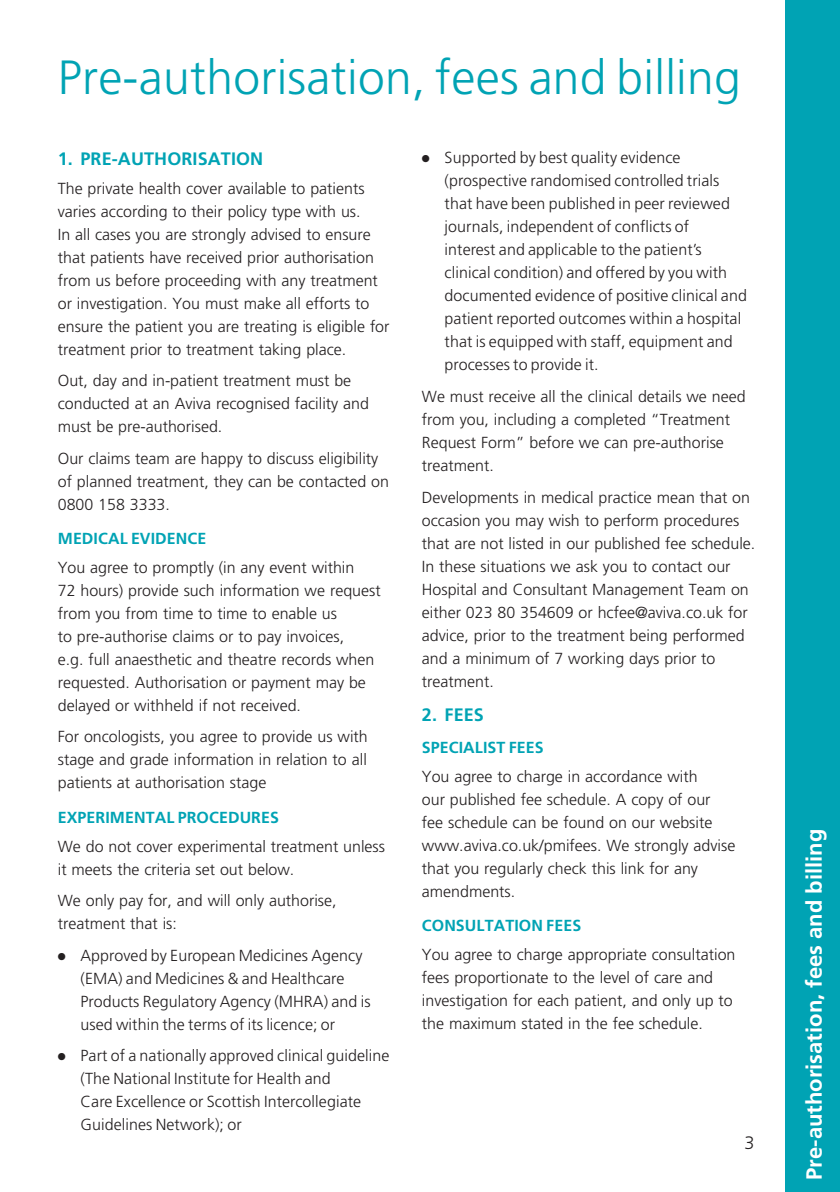
<style>
.page{position:relative;width:840px;height:1192px;background:#fff}
.page>*{position:absolute;margin:0;border:0;box-sizing:border-box;transform-origin:0 0}
.t1{font:300 48px "Frutiger LT Std";letter-spacing:.005em;color:#00a3b4}
.t2{font:700 22px "Frutiger LT Std";color:#fff}
.t3{font:700 18px "Frutiger LT Std";letter-spacing:.005em;color:#00a3b4}
.t4{font:300 18px "Frutiger LT Std";color:#231f20}
.t5{font:300 16px/23px "Frutiger LT Std";color:#231f20}
.t6{font:700 16px "Frutiger LT Std";letter-spacing:.005em;color:#00a3b4}
</style>
<div class="page">
<div style="left:785px;top:0;width:55px;height:1191px;background:#00a3b4"></div>
<h1 class="t1" style="left:58px;top:50px;width:684px">Pre-authorisation, fees and billing</h1>
<p class="t3" style="left:58px;top:148px;width:207px">1. PRE-AUTHORISATION</p>
<p class="t5" style="left:58px;top:177px;width:333px">The private health cover available to patients varies according to their policy type with us.<br>In all cases you are strongly advised to ensure that patients have received prior authorisation from us before proceeding with any treatment or investigation. You must make all efforts to ensure the patient you are treating is eligible for treatment prior to treatment taking place.</p>
<p class="t5" style="left:58px;top:369px;width:313px">Out, day and in-patient treatment must be conducted at an Aviva recognised facility and must be pre-authorised.</p>
<p class="t5" style="left:58px;top:447px;width:333px">Our claims team are happy to discuss eligibility of planned treatment, they can be contacted on<br>0800 158 3333.</p>
<p class="t6" style="left:58px;top:529px;width:150px">MEDICAL EVIDENCE</p>
<p class="t5" style="left:58px;top:556px;width:324px">You agree to promptly (in any event within<br>72 hours) provide such information we request from you from time to time to enable us<br>to pre-authorise claims or to pay invoices,<br>e.g. full anaesthetic and theatre records when requested. Authorisation or payment may be delayed or withheld if not received.</p>
<p class="t5" style="left:58px;top:725px;width:311px;text-align:justify">For oncologists, you agree to provide us with stage and grade information in relation to all patients at authorisation stage</p>
<p class="t6" style="left:58px;top:808px;width:223px">EXPERIMENTAL PROCEDURES</p>
<p class="t5" style="left:58px;top:834px;width:329px">We do not cover experimental treatment unless it meets the criteria set out below.</p>
<p class="t5" style="left:58px;top:889px;width:280px">We only pay for, and will only authorise, treatment that is:</p>
<p class="t5" style="left:80px;top:944px;width:292px;text-indent:-23px">● Approved by European Medicines Agency (EMA) and Medicines &amp; and Healthcare Products Regulatory Agency (MHRA) and is used within the terms of its licence; or</p>
<p class="t5" style="left:80px;top:1044px;width:310px;text-indent:-23px">● Part of a nationally approved clinical guideline (The National Institute for Health and<br>Care Excellence or Scottish Intercollegiate Guidelines Network); or</p>
<p class="t5" style="left:444px;top:147px;width:304px;text-indent:-23px">● Supported by best quality evidence (prospective randomised controlled trials that have been published in peer reviewed journals, independent of conflicts of<br>interest and applicable to the patient’s clinical condition) and offered by you with documented evidence of positive clinical and patient reported outcomes within a hospital that is equipped with staff, equipment and processes to provide it.</p>
<p class="t5" style="left:422px;top:385px;width:325px">We must receive all the clinical details we need from you, including a completed “Treatment Request Form” before we can pre-authorise treatment.</p>
<p class="t5" style="left:422px;top:485px;width:335px">Developments in medical practice mean that on occasion you may wish to perform procedures that are not listed in our published fee schedule.<br>In these situations we ask you to contact our Hospital and Consultant Management Team on either 023 80 354609 or hcfee@aviva.co.uk for advice, prior to the treatment being performed and a minimum of 7 working days prior to treatment.</p>
<p class="t3" style="left:422px;top:704px;width:64px">2. FEES</p>
<p class="t6" style="left:422px;top:738px;width:123px">SPECIALIST FEES</p>
<p class="t5" style="left:422px;top:764px;width:315px">You agree to charge in accordance with<br>our published fee schedule. A copy of our fee schedule can be found on our website www.aviva.co.uk/pmifees. We strongly advise that you regularly check this link for any amendments.</p>
<p class="t6" style="left:422px;top:916px;width:161px">CONSULTATION FEES</p>
<p class="t5" style="left:422px;top:943px;width:315px">You agree to charge appropriate consultation fees proportionate to the level of care and investigation for each patient, and only up to the maximum stated in the fee schedule.</p>
<p class="t4" style="left:744px;top:1132px;width:12px">3</p>
<h2 class="t2" style="left:801px;top:1179px;width:352px;rotate:-90deg">Pre-authorisation, fees and billing</h2>
</div>
